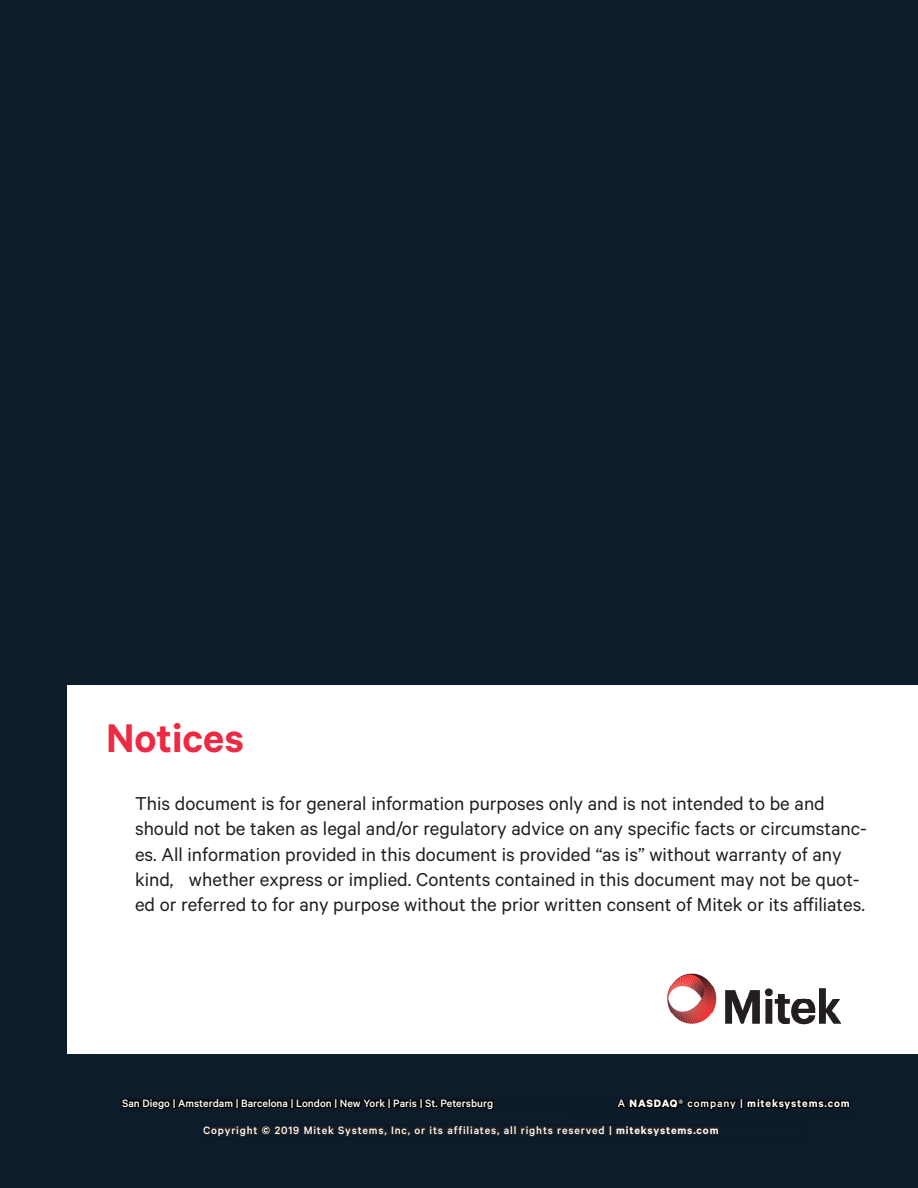
<style>
.page{position:relative;width:918px;height:1188px;background:#0d1c2b}
.page>*{position:absolute;margin:0;border:0;box-sizing:border-box;transform-origin:0 0}
.t1{font:600 45px "Calibre";color:#ed2a44}
.t2{font:21px/25.2px "Calibre";color:#231f20}
.t3{font:500 12px "Calibre";letter-spacing:.06em;color:#fff}
.t4{font:500 12px "Calibre";color:#fff}
.t5{font:600 12px "Calibre";letter-spacing:.07em;color:#fff}
.s1{font-weight:500}
.s2{font-weight:700}
.s3{font-weight:600}
</style>
<div class="page">
<div style="left:68px;top:686px;width:850px;height:368px;background:#fff"></div>
<img style="left:667px;top:973px;width:173px;height:52px">
<svg style="left:616px;top:1097px;width:232px;height:12px"></svg>
<div style="left:568px;top:1098px;width:283px;height:14px;border:2px solid #0c1928"></div>
<svg style="left:120px;top:1097px;width:389px;height:39px"></svg>
<div style="left:509px;top:1124px;width:5px;height:11px;border:3px solid #231f20"></div>
<div style="left:513px;top:1124px;width:4px;height:11px;border:3px solid #231f20"></div>
<svg style="left:520px;top:1127px;width:85px;height:9px"></svg>
<div style="left:608px;top:1124px;width:4px;height:12px;border:3px solid #231f20"></div>
<svg style="left:615px;top:1127px;width:105px;height:9px"></svg>
<p class="t1" style="left:106px;top:711px;width:139px">Notices</p>
<p class="t2" style="left:135px;top:790px;width:733px">This document is for general information purposes only and is not intended to be and should not be taken as legal and/or regulatory advice on any specific facts or circumstanc&shy;es. All information provided in this document is provided “as is” without warranty of any kind, whether express or implied. Contents contained in this document may not be quot&shy;ed or referred to for any purpose without the prior written consent of Mitek or its affiliates.</p>
<p class="t4" style="left:122px;top:1096px;width:372px">San Diego | Amsterdam | Barcelona | London | New York | Paris | St. Petersburg</p>
<p class="t5" style="left:618px;top:1096px;width:233px"><span class="s1">A</span> <span class="s2">NASDAQ</span><span class="s1">® company |</span> miteksystems.com</p>
<p class="t3" style="left:203px;top:1123px;width:517px">Copyright © 2019 Mitek Systems, Inc, or its affiliates, all rights reserved | <span class="s3">miteksystems.com</span></p>
</div>
